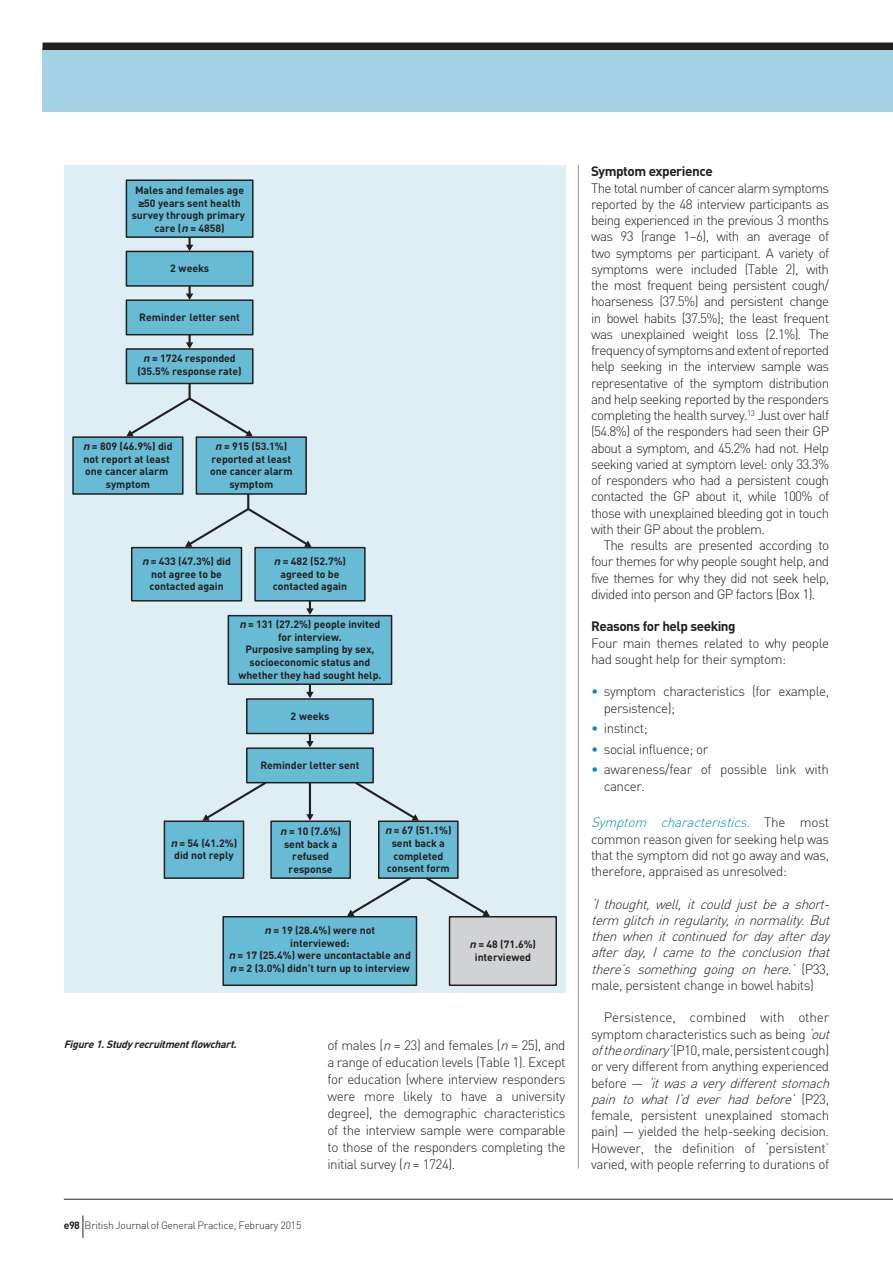
<style>
.page{position:relative;width:893px;height:1263px;background:#fff}
.page>*{position:absolute;margin:0;border:0;box-sizing:border-box;transform-origin:0 0}
.t1{font:300 13.5px/16.2px "DIN";letter-spacing:-.035em;color:#231f20;text-align:justify}
.t2{font:italic 300 13.5px/16.2px "DIN";color:#231f20}
.t3{font:700 13.5px "DIN";letter-spacing:-.035em;color:#231f20}
.t4{font:700 10.5px/12.6px "DIN";letter-spacing:-.005em;color:#231f20;text-align:center}
.t5{font:300 10.5px "DIN";letter-spacing:-.025em;color:#231f20}
.t6{font:italic 700 10.5px "DIN";color:#231f20}
.s1{font-family:"Helvetica"}
.s2{font-family:"Helvetica";font-style:italic}
.s3{font-weight:700}
.s4{font-style:italic}
.s5{color:#008fb3}
.s6{font-style:italic;color:#008fb3}
.s7{font-style:normal}
</style>
<div class="page">
<hr style="left:578px;top:165px;width:1px;height:1004px;background:#939598">
<div style="left:43px;top:48px;width:850px;height:64px;background:#a2d2e3"></div>
<div style="left:43px;top:43px;width:850px;height:7px;background:#231f20"></div>
<svg style="left:83px;top:1215px;width:1px;height:23px"></svg>
<hr style="left:64px;top:1199px;width:829px;height:1px;background:#231f20">
<div style="left:64px;top:165px;width:502px;height:827px;background:#deeef4"></div>
<div style="left:126px;top:179px;width:128px;height:59px;background:#68bbd4;border:2px solid #231f20"></div>
<div style="left:228px;top:615px;width:164px;height:70px;background:#68bbd4;border:2px solid #231f20"></div>
<div style="left:222px;top:916px;width:195px;height:70px;background:#68bbd4;border:2px solid #231f20"></div>
<div style="left:72px;top:436px;width:112px;height:59px;background:#68bbd4;border:2px solid #231f20"></div>
<div style="left:164px;top:820px;width:80px;height:59px;background:#68bbd4;border:2px solid #231f20"></div>
<div style="left:449px;top:916px;width:108px;height:70px;background:#d1d2d4;border:2px solid #231f20"></div>
<div style="left:270px;top:820px;width:81px;height:59px;background:#68bbd4;border:2px solid #231f20"></div>
<div style="left:378px;top:820px;width:81px;height:59px;background:#68bbd4;border:2px solid #231f20"></div>
<div style="left:196px;top:436px;width:111px;height:59px;background:#68bbd4;border:2px solid #231f20"></div>
<div style="left:126px;top:251px;width:128px;height:36px;background:#68bbd4;border:2px solid #231f20"></div>
<div style="left:246px;top:698px;width:128px;height:36px;background:#68bbd4;border:2px solid #231f20"></div>
<div style="left:126px;top:348px;width:128px;height:36px;background:#68bbd4;border:2px solid #231f20"></div>
<div style="left:126px;top:299px;width:128px;height:36px;background:#68bbd4;border:2px solid #231f20"></div>
<div style="left:246px;top:747px;width:128px;height:36px;background:#68bbd4;border:2px solid #231f20"></div>
<div style="left:131px;top:547px;width:111px;height:54px;background:#68bbd4;border:2px solid #231f20"></div>
<div style="left:254px;top:547px;width:112px;height:54px;background:#68bbd4;border:2px solid #231f20"></div>
<svg style="left:186px;top:237px;width:7px;height:14px"></svg>
<svg style="left:186px;top:286px;width:7px;height:14px"></svg>
<svg style="left:186px;top:335px;width:7px;height:14px"></svg>
<svg style="left:306px;top:601px;width:8px;height:14px"></svg>
<svg style="left:306px;top:684px;width:8px;height:14px"></svg>
<svg style="left:306px;top:733px;width:8px;height:14px"></svg>
<hr style="left:309px;top:783px;width:2px;height:32px;background:#231f20">
<svg style="left:306px;top:814px;width:8px;height:7px"></svg>
<svg style="left:126px;top:381px;width:127px;height:56px"></svg>
<svg style="left:185px;top:492px;width:127px;height:55px"></svg>
<svg style="left:202px;top:780px;width:67px;height:41px"></svg>
<svg style="left:353px;top:780px;width:66px;height:41px"></svg>
<svg style="left:347px;top:875px;width:66px;height:41px"></svg>
<svg style="left:424px;top:875px;width:66px;height:41px"></svg>
<p class="t4" style="left:132px;top:183px;width:115px">Males and females age <span class="s1">≥</span>50 years sent health survey through primary care (<span class="s2">n</span> = 4858)</p>
<p class="t4" style="left:170px;top:262px;width:41px">2 weeks</p>
<p class="t4" style="left:139px;top:310px;width:102px">Reminder letter sent</p>
<p class="t4" style="left:137px;top:352px;width:106px"><span class="s2">n</span> = 1724 responded (35.5% response rate)</p>
<p class="t4" style="left:83px;top:439px;width:91px"><span class="s2">n</span> = 809 (46.9%) did not report at least one cancer alarm symptom</p>
<p class="t4" style="left:210px;top:439px;width:84px"><span class="s2">n</span> = 915 (53.1%) reported at least one cancer alarm symptom</p>
<p class="t4" style="left:142px;top:554px;width:91px"><span class="s2">n</span> = 433 (47.3%) did not agree to be contacted again</p>
<p class="t4" style="left:273px;top:554px;width:76px"><span class="s2">n</span> = 482 (52.7%) agreed to be contacted again</p>
<p class="t4" style="left:238px;top:618px;width:145px"><span class="s2">n</span> = 131 (27.2%) people invited for interview.<br>Purposive sampling by sex, socioeconomic status and whether they had sought help.</p>
<p class="t4" style="left:290px;top:709px;width:41px">2 weeks</p>
<p class="t4" style="left:260px;top:758px;width:101px">Reminder letter sent</p>
<p class="t4" style="left:171px;top:836px;width:68px"><span class="s2">n</span> = 54 (41.2%) did not reply</p>
<p class="t4" style="left:280px;top:824px;width:62px"><span class="s2">n</span> = 10 (7.6%) sent back a refused response</p>
<p class="t4" style="left:385px;top:824px;width:68px"><span class="s2">n</span> = 67 (51.1%) sent back a completed consent form</p>
<p class="t4" style="left:229px;top:923px;width:184px"><span class="s2">n</span> = 19 (28.4%) were not<br>interviewed:<br><span class="s2">n</span> = 17 (25.4%) were uncontactable and <span class="s2">n</span> = 2 (3.0%) didn’t turn up to interview</p>
<p class="t4" style="left:470px;top:937px;width:68px"><span class="s2">n</span> = 48 (71.6%) interviewed</p>
<p class="t6" style="left:64px;top:1038px;width:178px">Figure1.Study recruitmentflowchart.</p>
<p class="t5" style="left:64px;top:1219px;width:239px"><span class="s3">e98</span> British Journal of General Practice, February 2015</p>
<p class="t1" style="left:327px;top:1036px;width:240px;line-height:17px">of males (<span class="s4">n</span>= 23) and females (<span class="s4">n</span>= 25), and a range of education levels (Table 1). Except for education (where interview responders were more likely to have a university degree), the demographic characteristics of the interview sample were comparable to those of the responders completing the initial survey (<span class="s4">n</span>= 1724).</p>
<p class="t3" style="left:591px;top:163px;width:123px">Symptom experience</p>
<p class="t1" style="left:591px;top:179px;width:240px">The total number of cancer alarm symptoms reported by the 48 interview participants as being experienced in the previous 3 months was 93 (range 1–6), with an average of two symptoms per participant. A variety of symptoms were included (Table 2), with the most frequent being persistent cough/ hoarseness (37.5%) and persistent change in bowel habits (37.5%); the least frequent was unexplained weight loss (2.1%). The frequency of symptoms and extent of reported help seeking in the interview sample was representative of the symptom distribution and help seeking reported by the responders completing the health survey.<sup>13</sup> Just over half (54.8%) of the responders had seen their GP about a symptom, and 45.2% had not. Help seeking varied at symptom level: only 33.3% of responders who had a persistent cough contacted the GP about it, while 100% of those with unexplained bleeding got in touch with their GP about the problem.</p>
<p class="t1" style="left:591px;top:537px;width:240px;text-indent:13px">The results are presented according to four themes for why people sought help, and five themes for why they did not seek help, divided into person and GP factors (Box 1).</p>
<p class="t3" style="left:591px;top:618px;width:146px">Reasons for help seeking</p>
<p class="t1" style="left:591px;top:635px;width:240px">Four main themes related to why people had sought help for their symptom:</p>
<p class="t1" style="left:604px;top:683px;width:227px;text-indent:-13px"><span class="s5">•</span> symptom characteristics (for example, persistence);</p>
<p class="t1" style="left:591px;top:720px;width:58px"><span class="s5">•</span> instinct;</p>
<p class="t1" style="left:591px;top:741px;width:119px"><span class="s5">•</span> social influence; or</p>
<p class="t1" style="left:604px;top:761px;width:227px;text-indent:-13px"><span class="s5">•</span> awareness/fear of possible link with cancer.</p>
<p class="t1" style="left:591px;top:814px;width:240px"><span class="s6">Symptom characteristics.</span> T h e m o s t common reason given for seeking help was that the symptom did not go away and was, therefore, appraised as unresolved:</p>
<p class="t2" style="left:591px;top:895px;width:244px">‘I thought, well, it could just be a short&shy;term glitchinregularity,innormality.But then when it continued for day after day after day, I came to the conclusion that there’s something going on here.’ <span class="s7">( P 3 3 , male, persistent change in bowel habits)</span></p>
<p class="t1" style="left:591px;top:1009px;width:244px;text-align:left;text-indent:13px">Persistence, combined with other symptom characteristics such as being <span class="s4">‘out oftheordinary’</span>(P10, male, persistent cough) or very different from anything experienced b e f o r e — <span class="s4">‘itwasaverydifferentstomach pain to what I’d ever had before’</span> ( P 2 3 , female, persistent unexplained stomach pain) — yielded the help-seeking decision.<br>However, the definition of ‘persistent’ varied, with people referring to durations of</p>
</div>
